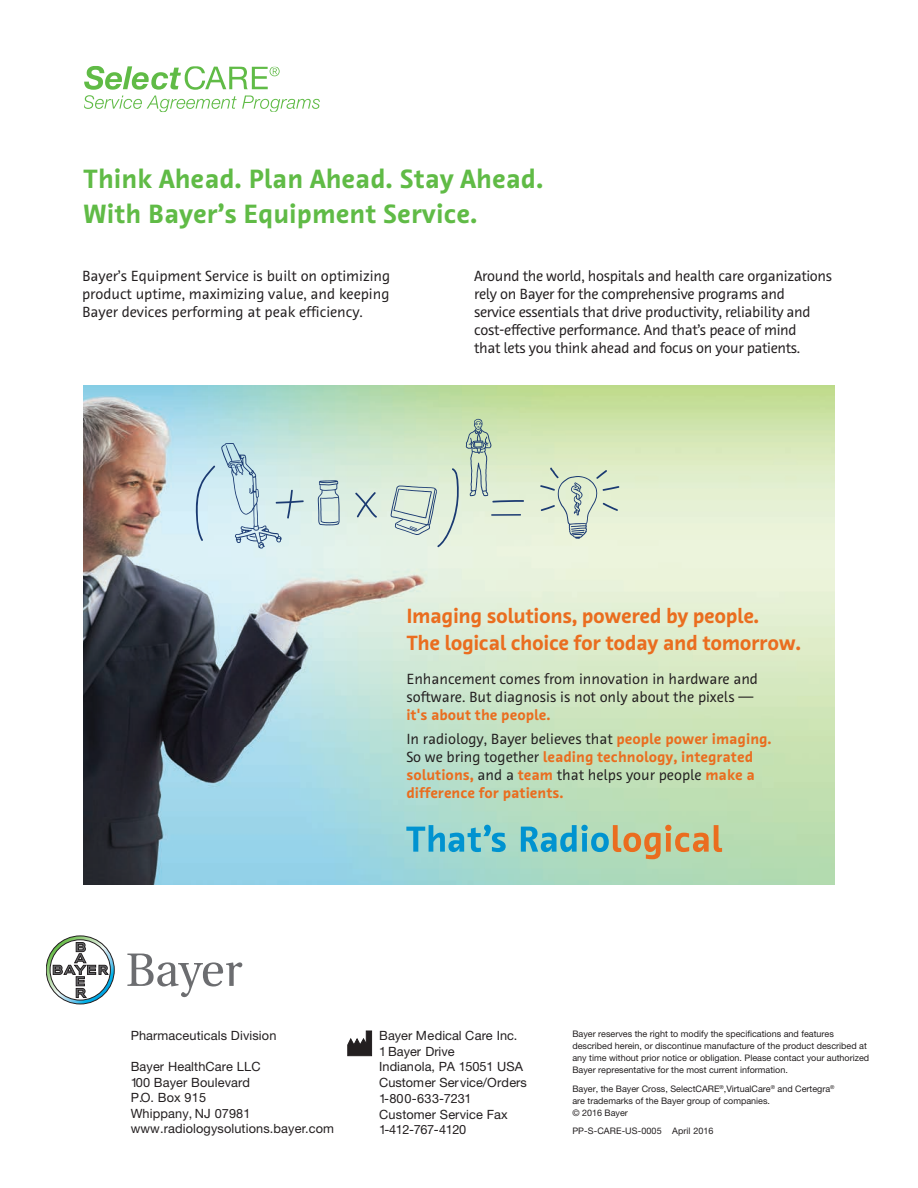
<style>
.page{position:relative;width:918px;height:1188px;background:#fff}
.page>*{position:absolute;margin:0;border:0;box-sizing:border-box;transform-origin:0 0}
.t1{font:700 27px/34.5px "Bayer Sans";color:#60bb46}
.t2{font:700 21px/26.4px "Bayer Sans";letter-spacing:-.02em;color:#ea6d1f}
.t3{font:15px/18px "Bayer Sans";letter-spacing:-.02em;color:#231f20;text-align:justify}
.t4{font:700 15px/18px "Bayer Sans";color:#ea6d1f}
.t5{font:15px/18px "Bayer Sans";color:#231f20}
.t6{font:12.75px/15.8px "Helvetica Neue LT Std";letter-spacing:.01em;color:#231f20}
.t7{font:9px/12px "Helvetica Neue LT Std";color:#231f20}
.s1{font-weight:400;color:#231f20}
</style>
<div class="page">
<svg style="left:84px;top:66px;width:236px;height:46px"></svg>
<img style="left:84px;top:386px;width:751px;height:499px">
<svg style="left:318px;top:480px;width:22px;height:45px"></svg>
<svg style="left:466px;top:419px;width:58px;height:84px;background:#c7dabe"></svg>
<hr style="left:491px;top:514px;width:30px;height:2px;background:#1a3a72">
<svg style="left:391px;top:468px;width:68px;height:80px;background:#cfded2"></svg>
<svg style="left:355px;top:492px;width:23px;height:26px"></svg>
<svg style="left:196px;top:443px;width:108px;height:106px;background:#c5dfe5"></svg>
<svg style="left:540px;top:467px;width:79px;height:72px;background:#d2dfca"></svg>
<svg style="left:406px;top:825px;width:100px;height:27px;background:#67bece"></svg>
<svg style="left:521px;top:825px;width:201px;height:34px;background:#a0bb9f"></svg>
<svg style="left:348px;top:1031px;width:24px;height:25px"></svg>
<svg style="left:127px;top:954px;width:115px;height:43px"></svg>
<svg style="left:46px;top:936px;width:69px;height:68px"></svg>
<h1 class="t1" style="left:83px;top:162px;width:462px">Think Ahead. Plan Ahead. Stay Ahead.<br>With Bayer’s Equipment Service.</h1>
<h3 class="t3" style="left:82px;top:266px;width:310px">Bayer’s Equipment Service is built on optimizing product uptime, maximizing value, and keeping Bayer devices performing at peak efficiency.</h3>
<p class="t3" style="left:474px;top:266px;width:360px;text-align:left">Around the world, hospitals and health care organizations rely on Bayer for the comprehensive programs and<br>service essentials that drive productivity, reliability and cost-effective performance. And that’s peace of mind<br>that lets you think ahead and focus on your patients.</p>
<h2 class="t2" style="left:406px;top:603px;width:396px">Imaging solutions, powered by people.<br>The logical choice for today and tomorrow.</h2>
<h3 class="t5" style="left:406px;top:670px;width:353px">Enhancement comes from innovation in hardware and software. But diagnosis is not only about the pixels —</h3>
<h3 class="t4" style="left:406px;top:704px;width:367px;line-height:23.4px">it's about the people.<br><span class="s1">In radiology, Bayer believes that</span> people power imaging.</h3>
<h3 class="t4" style="left:406px;top:748px;width:350px"><span class="s1">So we bring together</span> leading technology, integrated solutions, <span class="s1">and a</span> team <span class="s1">that helps your people</span> make a difference for patients.</h3>
<h3 class="t6" style="left:131px;top:1027px;width:147px">Pharmaceuticals Division</h3>
<h3 class="t6" style="left:131px;top:1058px;width:131px;line-height:16.5px">Bayer HealthCare LLC<br>100 Bayer Boulevard</h3>
<h3 class="t6" style="left:131px;top:1090px;width:205px;line-height:15.3px">P.O. Box 915<br>Whippany, NJ 07981 www.radiologysolutions.bayer.com</h3>
<h3 class="t6" style="left:379px;top:1027px;width:149px">Bayer Medical Care Inc.<br>1Bayer Drive<br>Indianola, PA 15051 USA<br>Customer Service/Orders<br>1-800-633-7231<br>Customer Service Fax<br>1-412-767-4120</h3>
<p class="t7" style="left:572px;top:1028px;width:298px">Bayer reserves the right to modify the specifications and features described herein, or discontinue manufacture of the product described at any time without prior notice or obligation. Please contact your authorized Bayer representative for the most current information.</p>
<p class="t7" style="left:572px;top:1082px;width:264px">Bayer, the Bayer Cross, SelectCARE<sup>®</sup>,VirtualCare<sup>®</sup> and Certegra<sup>® </sup>are trademarks of the Bayer group of companies.<br>© 2016 Bayer</p>
<p class="t7" style="left:572px;top:1125px;width:143px">PP-S-CARE-US-0005 April 2016</p>
</div>
